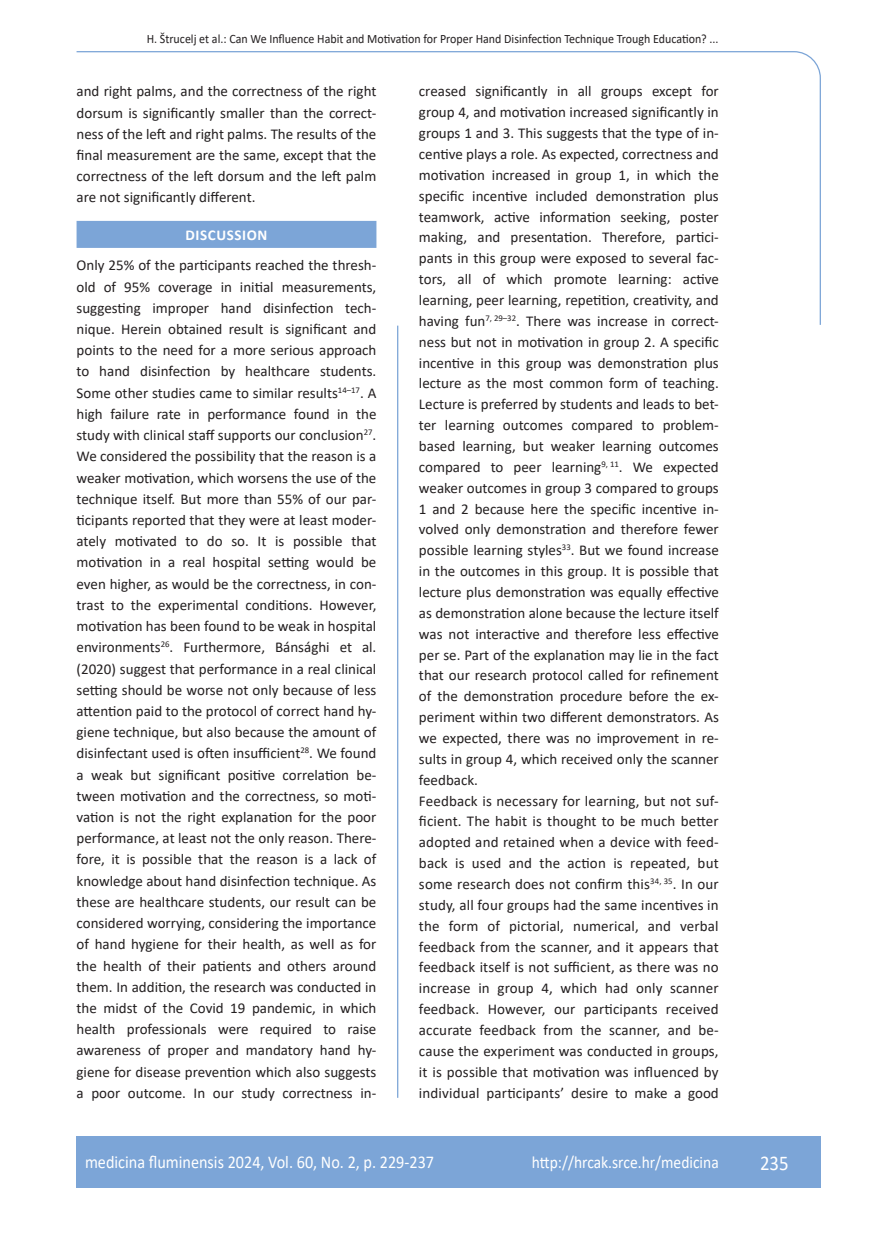
<style>
.page{position:relative;width:872px;height:1234px;background:#fff}
.page>*{position:absolute;margin:0;border:0;box-sizing:border-box;transform-origin:0 0}
.t1{font:21px "Calibri";color:#fff;scale:.9 1}
.t2{font:18px "Calibri";color:#fff;scale:.9 1}
.t3{font:17.25px "Calibri";color:#fff;scale:.9 1}
.osnovni_tekst{font:15px/20.9px "Calibri";color:#231f20;text-align:justify}
.naslov_ruler{font:700 15px "Calibri";letter-spacing:.04em;color:#fff}
.glava{font:12.75px "Calibri";color:#231f20;scale:.94 1}
</style>
<div class="page">
<svg style="left:76px;top:51px;width:745px;height:275px"></svg>
<hr style="left:397px;top:325px;width:1px;height:772px;background:#7ca5d7">
<div style="left:77px;top:1135px;width:744px;height:51px;background:#7ca5d7"></div>
<div style="left:77px;top:221px;width:299px;height:27px;background:#7ca5d7"></div>
<p class="glava" style="left:147px;top:29px;width:610px">H. Štrucelj et al.: Can We Influence Habit and Motivation for Proper Hand Disinfection Technique Trough Education? ...</p>
<p class="osnovni_tekst" style="left:77px;top:80px;width:301px">and right palms, and the correctness of the right dorsum is significantly smaller than the correct&shy;ness of the left and right palms. The results of the final measurement are the same, except that the correctness of the left dorsum and the left palm are not significantly different.</p>
<p class="naslov_ruler" style="left:186px;top:224px;width:83px">DISCUSSION</p>
<p class="osnovni_tekst" style="left:77px;top:254px;width:301px">Only 25% of the participants reached the thresh&shy;old of 95% coverage in initial measurements, suggesting improper hand disinfection tech&shy;nique. Herein obtained result is significant and points to the need for a more serious approach to hand disinfection by healthcare students.<br>Some other studies came to similar results<sup>14–17</sup>. A high failure rate in performance found in the study with clinical staff supports our conclusion<sup>27</sup>.<br>We considered the possibility that the reason is a weaker motivation, which worsens the use of the technique itself. But more than 55% of our par&shy;ticipants reported that they were at least moder&shy;ately motivated to do so. It is possible that motivation in a real hospital setting would be even higher, as would be the correctness, in con&shy;trast to the experimental conditions. However, motivation has been found to be weak in hospital environments<sup>26</sup>. Furthermore, Bánsághi et al. (2020) suggest that performance in a real clinical setting should be worse not only because of less attention paid to the protocol of correct hand hy&shy;giene technique, but also because the amount of disinfectant used is often insufficient<sup>28</sup>. We found a weak but significant positive correlation be&shy;tween motivation and the correctness, so moti&shy;vation is not the right explanation for the poor performance, at least not the only reason. There&shy;fore, it is possible that the reason is a lack of knowledge about hand disinfection technique. As these are healthcare students, our result can be considered worrying, considering the importance of hand hygiene for their health, as well as for the health of their patients and others around them. In addition, the research was conducted in the midst of the Covid 19 pandemic, in which health professionals were required to raise awareness of proper and mandatory hand hy&shy;giene for disease prevention which also suggests a poor outcome. In our study correctness in-</p>
<p class="osnovni_tekst" style="left:419px;top:81px;width:301px">creased significantly in all groups except for group 4, and motivation increased significantly in groups 1 and 3. This suggests that the type of in&shy;centive plays a role. As expected, correctness and motivation increased in group 1, in which the specific incentive included demonstration plus teamwork, active information seeking, poster making, and presentation. Therefore, partici&shy;pants in this group were exposed to several fac&shy;tors, all of which promote learning: active learning, peer learning, repetition, creativity, and having fun<sup>7,</sup> <sup>29–32</sup>. There was increase in correct&shy;ness but not in motivation in group 2. A specific incentive in this group was demonstration plus lecture as the most common form of teaching.<br>Lecture is preferred by students and leads to bet&shy;ter learning outcomes compared to problem&shy;based learning, but weaker learning outcomes compared to peer learning<sup>9,</sup> <sup>11</sup>. We expected weaker outcomes in group 3 compared to groups 1 and 2 because here the specific incentive in&shy;volved only demonstration and therefore fewer possible learning styles<sup>33</sup>. But we found increase in the outcomes in this group. It is possible that lecture plus demonstration was equally effective as demonstration alone because the lecture itself was not interactive and therefore less effective per se. Part of the explanation may lie in the fact that our research protocol called for refinement of the demonstration procedure before the ex&shy;periment within two different demonstrators. As we expected, there was no improvement in re&shy;sults in group 4, which received only the scanner feedback.</p>
<p class="osnovni_tekst" style="left:419px;top:789px;width:301px">Feedback is necessary for learning, but not suf&shy;ficient. The habit is thought to be much better adopted and retained when a device with feed&shy;back is used and the action is repeated, but some research does not confirm this<sup>34,</sup> <sup>35</sup>. In our study, all four groups had the same incentives in the form of pictorial, numerical, and verbal feedback from the scanner, and it appears that feedback itself is not sufficient, as there was no increase in group 4, which had only scanner feedback. However, our participants received accurate feedback from the scanner, and be&shy;cause the experiment was conducted in groups, it is possible that motivation was influenced by individual participants’ desire to make a good</p>
<p class="t2" style="left:85px;top:1149px;width:389px">medicina fluminensis 2024, Vol. 60, No. 2, p. 229-237</p>
<p class="t3" style="left:532px;top:1150px;width:209px">http://hrcak.srce.hr/medicina</p>
<p class="t1" style="left:760px;top:1147px;width:33px">235</p>
</div>
